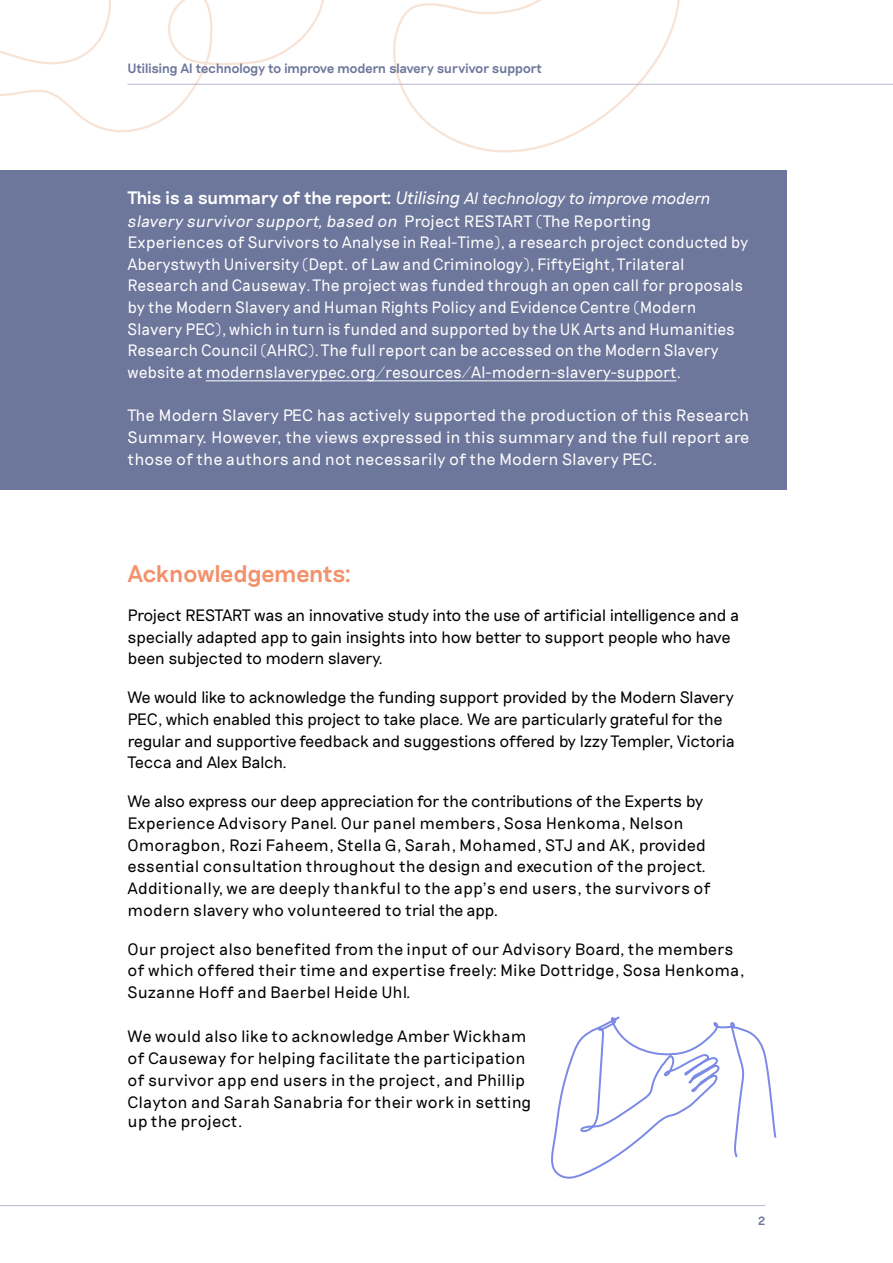
<style>
.page{position:relative;width:893px;height:1263px;background:#fff}
.page>*{position:absolute;margin:0;border:0;box-sizing:border-box;transform-origin:0 0}
.t1{font:500 24px "Riposte";letter-spacing:-.035em;color:#f2916b}
.t2{font:300 16.5px/21.8px "Riposte";letter-spacing:-.01em;color:#fff}
.t3{font:300 16.5px/21.8px "Riposte";color:#000}
.t4{font:300 16.5px/21.8px "Riposte";letter-spacing:-.04em;color:#000}
.t5{font:500 13.5px "Riposte";letter-spacing:-.04em;color:#6d769b}
.t6{font:500 12px "Riposte";color:#6d769b}
.s1{font-weight:500;font-size:18px}
.s2{font-style:italic;font-size:18px}
.s3{font-style:italic}
</style>
<div class="page">
<svg style="left:0;top:0;width:893px;height:153px"></svg>
<hr style="left:128px;top:84px;width:765px;height:1px;background:#b6b6cb">
<hr style="left:0;top:1205px;width:765px;height:1px;background:#b6b6cb">
<div style="left:0;top:170px;width:787px;height:320px;background:#6d769b"></div>
<hr style="left:206px;top:381px;width:470px;height:1px;background:#fff">
<svg style="left:551px;top:1016px;width:226px;height:162px"></svg>
<p class="t5" style="left:128px;top:61px;width:416px">Utilising AI technology to improve modern slavery survivor support</p>
<p class="t2" style="left:128px;top:188px;width:622px"><span class="s1">This is a summary of the report:</span> <span class="s2">Utilising</span> <span class="s3">AI technology to improve modern slavery survivor support, based on</span> Project RESTART (The Reporting Experiences of Survivors to Analyse in Real-Time), a research project conducted by Aberystwyth University (Dept. of Law and Criminology), FiftyEight, Trilateral Research and Causeway. The project was funded through an open call for proposals by the Modern Slavery and Human Rights Policy and Evidence Centre (Modern Slavery PEC), which in turn is funded and supported by the UK Arts and Humanities Research Council (AHRC). The full report can be accessed on the Modern Slavery website at modernslaverypec.org/resources/AI-modern-slavery-support.</p>
<p class="t2" style="left:128px;top:405px;width:623px;text-align:justify">The Modern Slavery PEC has actively supported the production of this Research Summary. However, the views expressed in this summary and the full report are those of the authors and not necessarily of the Modern Slavery PEC.</p>
<h1 class="t1" style="left:128px;top:560px;width:225px">Acknowledgements:</h1>
<p class="t4" style="left:128px;top:605px;width:613px">Project RESTART was an innovative study into the use of artificial intelligence and a specially adapted app to gain insights into how better to support people who have been subjected to modern slavery.</p>
<p class="t4" style="left:128px;top:687px;width:609px">We would like to acknowledge the funding support provided by the Modern Slavery PEC, which enabled this project to take place. We are particularly grateful for the regular and supportive feedback and suggestions offered by Izzy Templer, Victoria Tecca and Alex Balch.</p>
<p class="t3" style="left:128px;top:791px;width:585px">We also express our deep appreciation for the contributions of the Experts by Experience Advisory Panel. Our panel members, Sosa Henkoma, Nelson Omoragbon, Rozi Faheem, Stella G, Sarah, Mohamed, STJ and AK, provided essential consultation throughout the design and execution of the project.<br>Additionally, we are deeply thankful to the app’s end users, the survivors of modern slavery who volunteered to trial the app.</p>
<p class="t3" style="left:128px;top:938px;width:618px">Our project also benefited from the input of our Advisory Board, the members of which offered their time and expertise freely: Mike Dottridge, Sosa Henkoma,<br>Suzanne Hoff and Baerbel Heide Uhl.</p>
<p class="t3" style="left:128px;top:1026px;width:405px">We would also like to acknowledge Amber Wickham of Causeway for helping facilitate the participation of survivor app end users in the project, and Phillip Clayton and Sarah Sanabria for their work in setting</p>
<p class="t3" style="left:128px;top:1111px;width:117px">up the project.</p>
<p class="t6" style="left:758px;top:1213px;width:9px">2</p>
</div>
